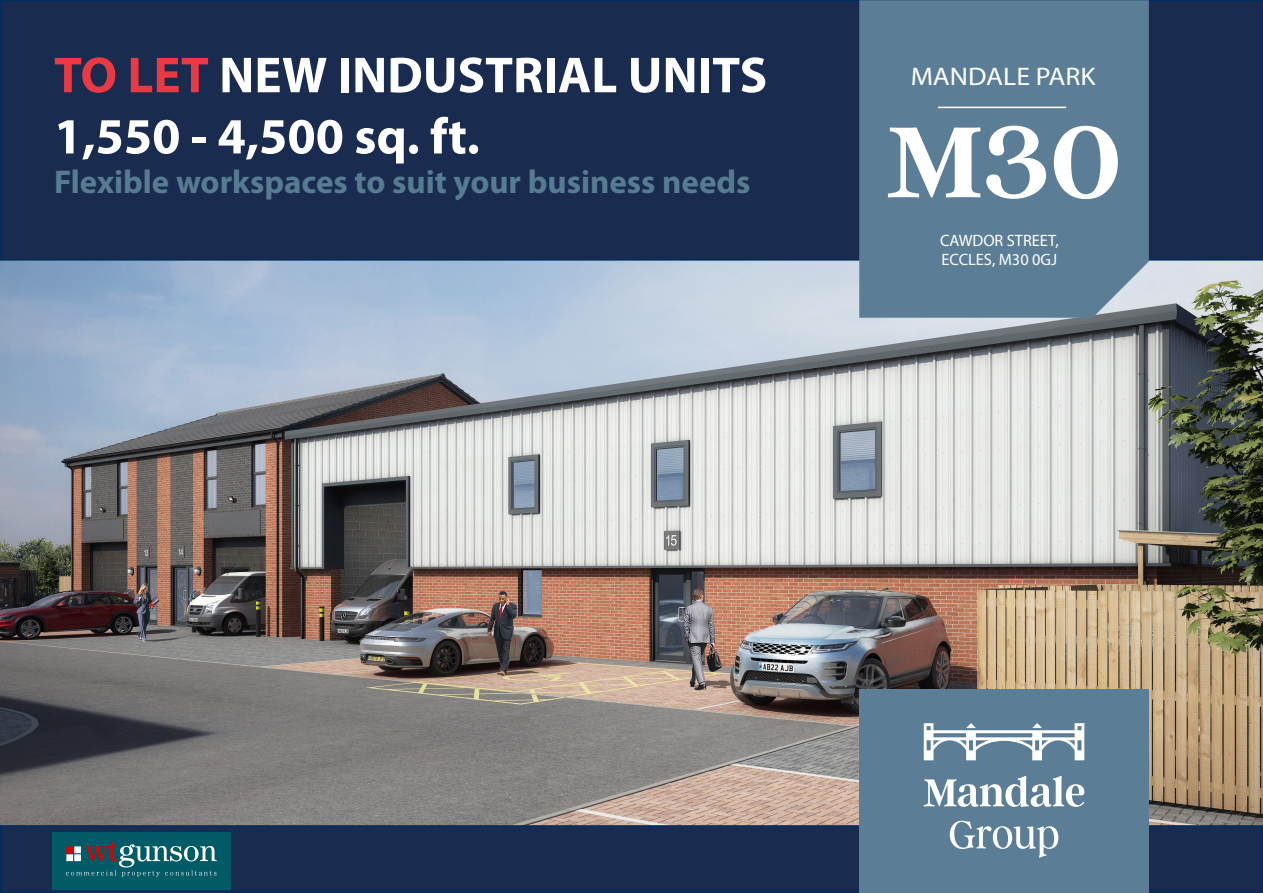
<style>
.page{position:relative;width:1263px;height:893px;background:#fff}
.page>*{position:absolute;margin:0;border:0;box-sizing:border-box;transform-origin:0 0}
.t1{font:600 112.5px "Argent CF";color:#fff;scale:1.06 1}
.t2{font:700 51px "Myriad Pro";color:#fff}
.t3{font:700 33px "Myriad Pro";color:#577b91}
.t4{font:25.5px "Myriad Pro";color:#fff;scale:1.09 1}
.t5{font:16.5px "Myriad Pro";color:#fff}
.s1{color:#eb3943}
</style>
<div class="page">
<img style="left:0;top:261px;width:1263px;height:564px">
<div style="left:1px;top:1px;width:1261px;height:259px;background:#192c50"></div>
<div style="left:0;top:0;width:1263px;height:261px;border:2px solid #002d5b"></div>
<div style="left:1px;top:826px;width:1261px;height:66px;background:#192c50"></div>
<div style="left:0;top:825px;width:1263px;height:68px;border:2px solid #002d5b"></div>
<div style="left:859px;top:689px;width:290px;height:204px;background:#5b7e96"></div>
<div style="left:859px;top:0;width:290px;height:318px;background:#5b7e96"></div>
<hr style="left:938px;top:107px;width:128px;height:1px;background:#fff">
<svg style="left:924px;top:723px;width:160px;height:135px"></svg>
<img style="left:52px;top:832px;width:178px;height:57px">
<p class="t2" style="left:54px;top:47px;width:715px"><span class="s1">TO LET</span> NEW INDUSTRIAL UNITS</p>
<p class="t2" style="left:54px;top:108px;width:427px">1,550 - 4,500 sq. ft.</p>
<p class="t3" style="left:54px;top:163px;width:698px">Flexible workspaces to suit your business needs</p>
<p class="t4" style="left:911px;top:61px;width:171px">MANDALE PARK</p>
<p class="t1" style="left:886px;top:102px;width:224px">M30</p>
<p class="t5" style="left:940px;top:230px;width:120px">CAWDOR STREET,</p>
<p class="t5" style="left:941px;top:250px;width:117px">ECCLES, M30 0GJ</p>
</div>
